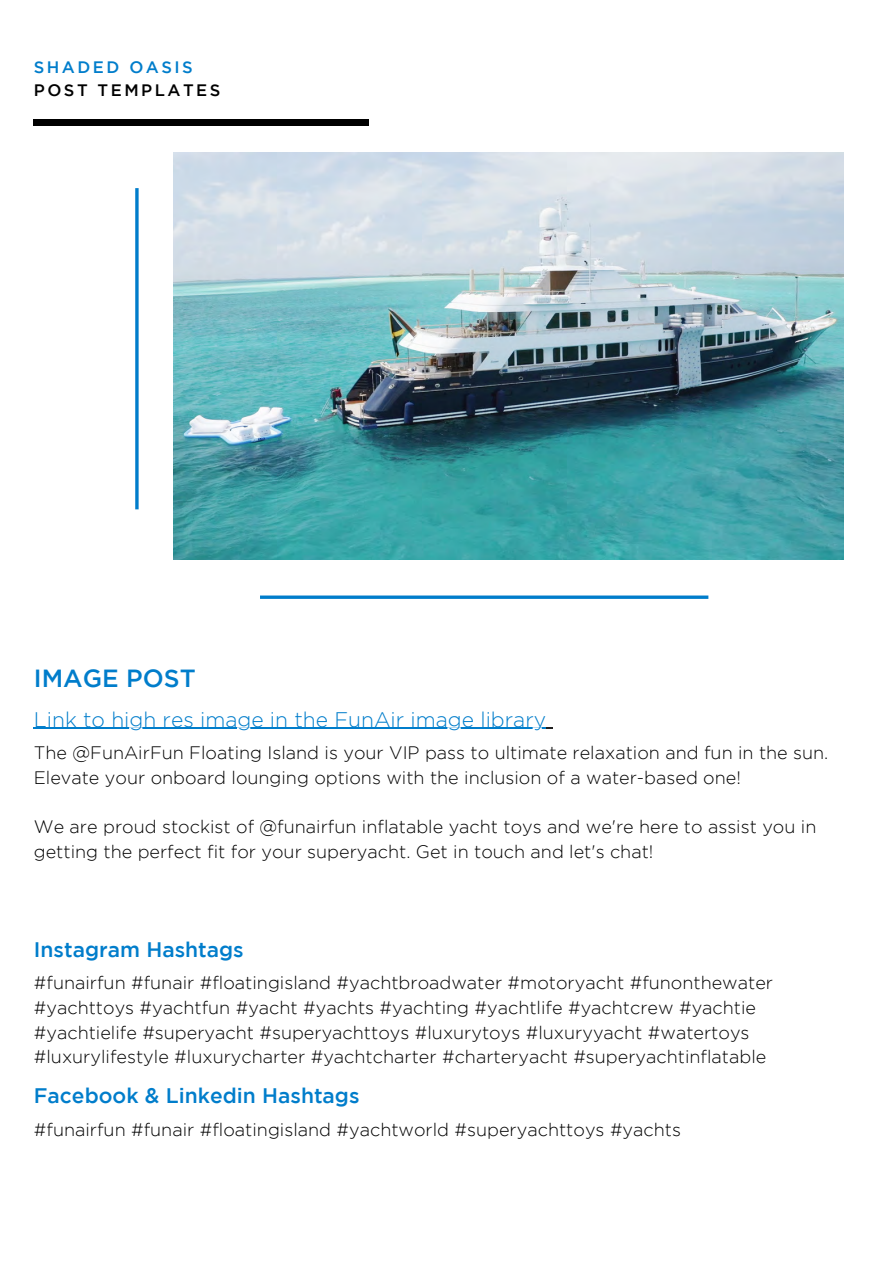
<style>
.page{position:relative;width:894px;height:1264px;background:#fff}
.page>*{position:absolute;margin:0;border:0;box-sizing:border-box;transform-origin:0 0}
.t1{font:500 24.75px "Gotham";color:#007dcb}
.t2{font:500 21px "Gotham";color:#007dcb}
.t3{font:300 21px "Gotham";color:#007dcb}
.t4{font:300 18px/24.8px "Gotham";color:#000}
.t5{font:500 16.5px "Gotham";letter-spacing:.15em;color:#000}
.t6{font:500 16.5px "Gotham";letter-spacing:.15em;color:#007dcb}
</style>
<div class="page">
<svg style="left:135px;top:188px;width:4px;height:321px"></svg>
<svg style="left:260px;top:595px;width:448px;height:4px;background:#2790d2"></svg>
<div style="left:33px;top:120px;width:335px;height:5px;background:#000"></div>
<img style="left:173px;top:152px;width:669px;height:408px">
<hr style="left:34px;top:727px;width:511px;height:2px;background:#007dcb">
<svg style="left:545px;top:727px;width:7px;height:2px"></svg>
<p class="t6" style="left:34px;top:61px;width:160px">SHADED OASIS</p>
<p class="t5" style="left:34px;top:84px;width:188px">POST TEMPLATES</p>
<h1 class="t1" style="left:34px;top:669px;width:163px">IMAGE POST</h1>
<p class="t3" style="left:34px;top:711px;width:513px">Link to high res image in the FunAir image library</p>
<p class="t4" style="left:34px;top:741px;width:795px">The @FunAirFun Floating Island is your VIP pass to ultimate relaxation and fun in the sun.<br>Elevate your onboard lounging options with the inclusion of a water-based one!</p>
<p class="t4" style="left:34px;top:815px;width:783px">We are proud stockist of @funairfun inflatable yacht toys and we're here to assist you in getting the perfect fit for your superyacht. Get in touch and let's chat!</p>
<p class="t2" style="left:34px;top:941px;width:211px">Instagram Hashtags</p>
<p class="t4" style="left:34px;top:971px;width:740px">#funairfun #funair #floatingisland #yachtbroadwater #motoryacht #funonthewater #yachttoys #yachtfun #yacht #yachts #yachting #yachtlife #yachtcrew #yachtie #yachtielife #superyacht #superyachttoys #luxurytoys #luxuryyacht #watertoys #luxurylifestyle #luxurycharter #yachtcharter #charteryacht #superyachtinflatable</p>
<p class="t2" style="left:34px;top:1087px;width:327px">Facebook &amp; Linkedin Hashtags</p>
<p class="t4" style="left:34px;top:1118px;width:648px">#funairfun #funair #floatingisland #yachtworld #superyachttoys #yachts</p>
</div>
